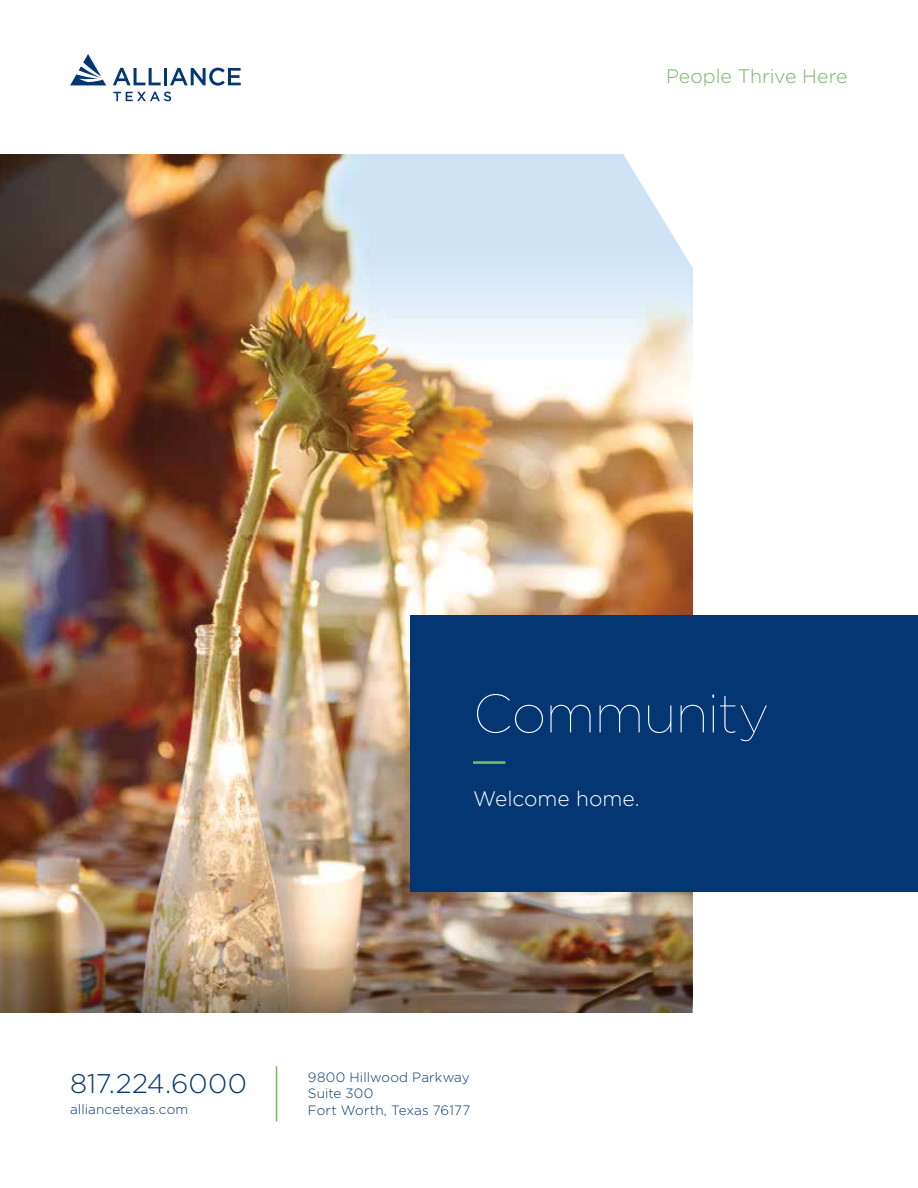
<style>
.page{position:relative;width:918px;height:1188px;background:#fff}
.page>*{position:absolute;margin:0;border:0;box-sizing:border-box;transform-origin:0 0}
.t1{font:100 54px "Gotham";letter-spacing:-.015em;color:#fff}
.t2{font:300 27px "Gotham";color:#043673}
.t3{font:300 21px "Gotham";color:#fff}
.t4{font:300 19.5px "Gotham";letter-spacing:-.005em;color:#73b564}
.t5{font:300 13.5px/16.2px "Gotham";letter-spacing:.005em;color:#043673}
</style>
<div class="page">
<img style="left:0;top:154px;width:692px;height:779px">
<div style="left:410px;top:616px;width:508px;height:276px;background:#043673"></div>
<svg style="left:113px;top:92px;width:58px;height:9px"></svg>
<svg style="left:113px;top:68px;width:48px;height:17px"></svg>
<hr style="left:164px;top:68px;width:3px;height:17px;background:#043673">
<svg style="left:170px;top:68px;width:71px;height:18px"></svg>
<svg style="left:70px;top:54px;width:36px;height:31px"></svg>
<hr style="left:473px;top:761px;width:32px;height:3px;background:#73b564">
<svg style="left:619px;top:154px;width:74px;height:115px"></svg>
<hr style="left:276px;top:1066px;width:1px;height:55px;background:#73b564">
<img style="left:0;top:933px;width:692px;height:80px">
<h3 class="t4" style="left:666px;top:63px;width:183px">People Thrive Here</h3>
<h1 class="t1" style="left:473px;top:680px;width:297px">Community</h1>
<h3 class="t3" style="left:473px;top:785px;width:168px">Welcome home.</h3>
<h2 class="t2" style="left:70px;top:1066px;width:178px">817.224.6000</h2>
<p class="t5" style="left:70px;top:1100px;width:120px">alliancetexas.com</p>
<p class="t5" style="left:308px;top:1069px;width:164px">9800 Hillwood Parkway<br>Suite 300<br>Fort Worth, Texas 76177</p>
</div>
